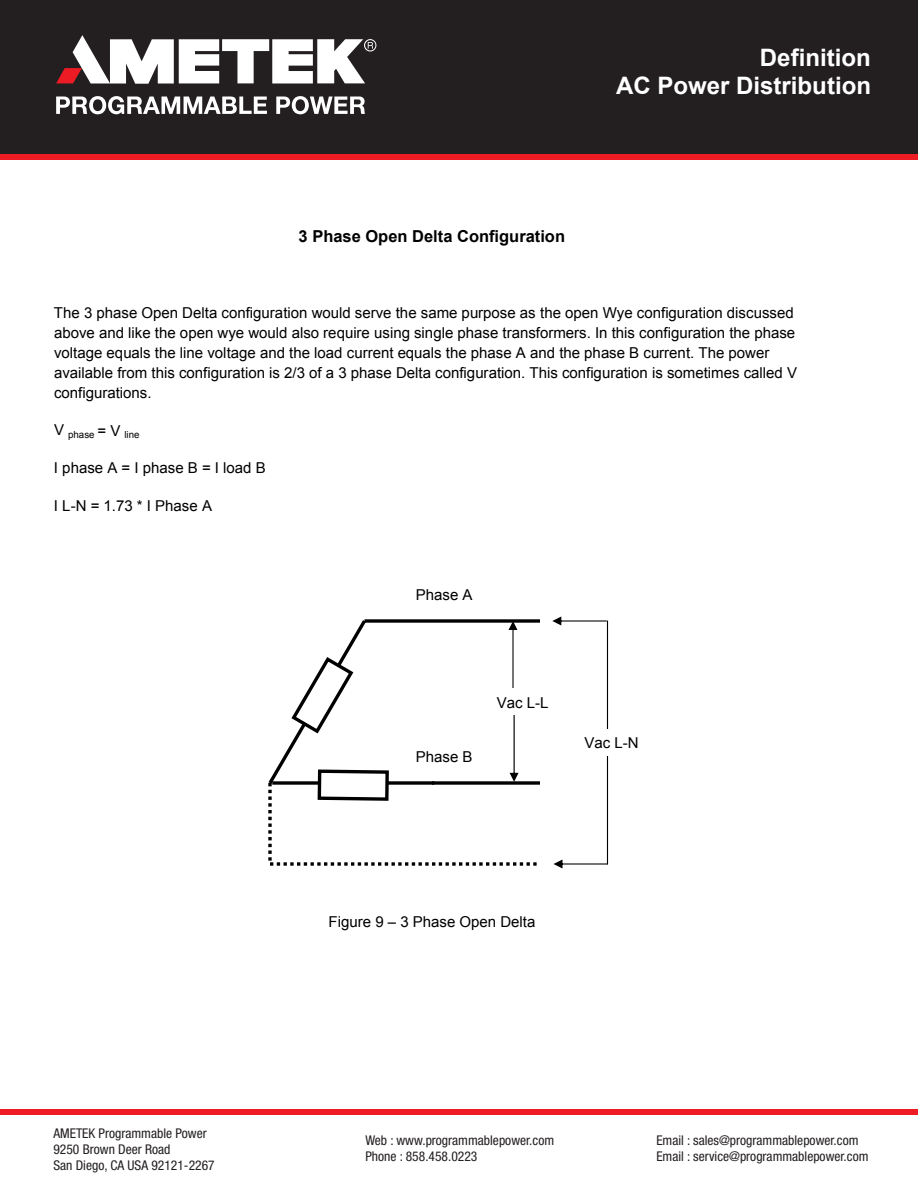
<style>
.page{position:relative;width:918px;height:1188px;background:#fff}
.page>*{position:absolute;margin:0;border:0;box-sizing:border-box;transform-origin:0 0}
.t1{font:700 24px/27.6px "Arial";color:#fff;text-align:right}
.t2{font:700 16.5px "Arial";color:#000}
.t3{font:15px/19.8px "Arial";color:#000}
.t4{font:condensed 13.5px/16px "Helvetica Neue LT Std";color:#231f20}
.t5{font:9.75px "Arial";color:#000}
</style>
<div class="page">
<div style="left:0;top:0;width:918px;height:154px;background:#231f20"></div>
<div style="left:0;top:154px;width:918px;height:5px;background:#ed1c24"></div>
<svg style="left:56px;top:96px;width:211px;height:18px"></svg>
<svg style="left:276px;top:96px;width:89px;height:18px"></svg>
<svg style="left:56px;top:35px;width:320px;height:49px"></svg>
<div style="left:0;top:1109px;width:918px;height:5px;background:#ed1c24"></div>
<svg style="left:268px;top:619px;width:272px;height:247px"></svg>
<div style="left:486px;top:688px;width:81px;height:28px;background:#fff"></div>
<svg style="left:552px;top:616px;width:55px;height:10px"></svg>
<svg style="left:554px;top:860px;width:54px;height:8px"></svg>
<hr style="left:607px;top:621px;width:1px;height:243px;background:#000">
<div style="left:574px;top:729px;width:88px;height:27px;background:#fff"></div>
<h1 class="t1" style="left:616px;top:45px;width:257px">Definition<br>AC Power Distribution</h1>
<p class="t2" style="left:299px;top:226px;width:268px">3 Phase Open Delta Configuration</p>
<p class="t3" style="left:54px;top:303px;width:745px">The 3 phase Open Delta configuration would serve the same purpose as the open Wye configuration discussed above and like the open wye would also require using single phase transformers. In this configuration the phase voltage equals the line voltage and the load current equals the phase A and the phase B current. The power available from this configuration is 2/3 of a 3 phase Delta configuration. This configuration is sometimes called V configurations.</p>
<p class="t5" style="left:54px;top:428px;width:87px"><sup>V</sup> phase <sup>=</sup> <sup>V</sup> line</p>
<p class="t3" style="left:54px;top:458px;width:213px">I phase A = I phase B = I load B</p>
<p class="t3" style="left:54px;top:496px;width:160px">I L-N = 1.73 * I Phase A</p>
<p class="t3" style="left:416px;top:585px;width:58px">Phase A</p>
<p class="t3" style="left:416px;top:747px;width:58px">Phase B</p>
<p class="t3" style="left:497px;top:693px;width:53px">Vac L-L</p>
<p class="t3" style="left:585px;top:733px;width:56px">Vac L-N</p>
<p class="t3" style="left:329px;top:912px;width:208px">Figure 9 – 3 Phase Open Delta</p>
<p class="t4" style="left:53px;top:1125px;width:163px">AMETEK Programmable Power<br>9250 Brown Deer Road<br>San Diego, CA USA 92121-2267</p>
<p class="t4" style="left:656px;top:1132px;width:214px">Email : sales@programmablepower.com<br>Email : service@programmablepower.com</p>
<p class="t4" style="left:365px;top:1132px;width:190px">Web : www.programmablepower.com<br>Phone : 858.458.0223</p>
</div>
